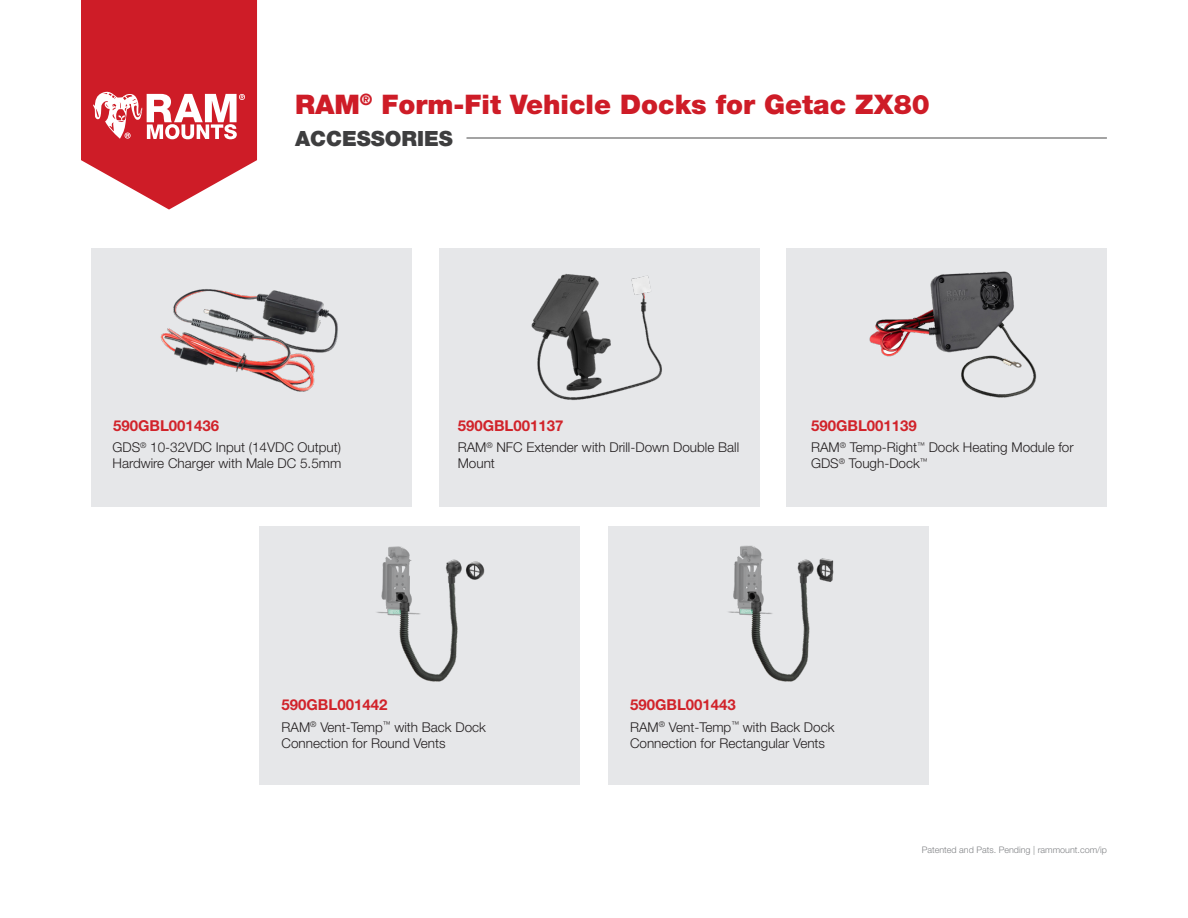
<style>
.page{position:relative;width:1188px;height:918px;background:#fff}
.page>*{position:absolute;margin:0;border:0;box-sizing:border-box;transform-origin:0 0}
.t1{font:900 27px "Helvetica Neue LT Std";color:#ce1c27}
.Subtitle_14_gray_points_indent{font:900 21px "Helvetica Neue LT Std";color:#3e3e3f}
.Descriptions_7_points{font:700 15px "Helvetica Neue LT Std";color:#d1232a}
.Descriptions_7_points-2{font:300 13.5px/16.2px "Helvetica Neue LT Std";color:#231f20}
.t2{font:300 9px "Helvetica Neue LT Std";color:#808285}
</style>
<div class="page">
<div style="left:91px;top:249px;width:320px;height:258px;background:#e6e7e9"></div>
<div style="left:259px;top:526px;width:321px;height:259px;background:#e6e7e9"></div>
<div style="left:439px;top:249px;width:321px;height:258px;background:#e6e7e9"></div>
<div style="left:608px;top:526px;width:321px;height:259px;background:#e6e7e9"></div>
<div style="left:786px;top:249px;width:321px;height:258px;background:#e6e7e9"></div>
<hr style="left:467px;top:138px;width:640px;height:1px;background:#3e3e3f">
<img style="left:160px;top:289px;width:178px;height:103px">
<img style="left:376px;top:546px;width:109px;height:136px">
<img style="left:728px;top:545px;width:106px;height:137px">
<img style="left:869px;top:271px;width:168px;height:127px">
<img style="left:531px;top:274px;width:131px;height:127px">
<svg style="left:81px;top:0;width:176px;height:210px"></svg>
<h1 class="t1" style="left:295px;top:88px;width:636px">RAM<sup>®</sup> Form-Fit Vehicle Docks for Getac ZX80</h1>
<p class="Subtitle_14_gray_points_indent" style="left:295px;top:125px;width:159px">ACCESSORIES</p>
<p class="Descriptions_7_points" style="left:113px;top:416px;width:107px">590GBL001436</p>
<p class="Descriptions_7_points-2" style="left:113px;top:439px;width:230px">GDS<sup>®</sup> 10-32VDC Input (14VDC Output)<br>Hardwire Charger with Male DC 5.5mm</p>
<p class="Descriptions_7_points" style="left:458px;top:416px;width:107px">590GBL001137</p>
<p class="Descriptions_7_points" style="left:811px;top:416px;width:107px">590GBL001139</p>
<p class="Descriptions_7_points-2" style="left:811px;top:439px;width:264px">RAM<sup>®</sup> Temp-Right<sup>™</sup> Dock Heating Module for<br>GDS<sup>®</sup> Tough-Dock<sup>™</sup></p>
<p class="Descriptions_7_points-2" style="left:458px;top:439px;width:283px">RAM<sup>®</sup> NFC Extender with Drill-Down Double Ball<br>Mount</p>
<p class="Descriptions_7_points" style="left:282px;top:696px;width:107px">590GBL001442</p>
<p class="Descriptions_7_points-2" style="left:282px;top:719px;width:206px">RAM<sup>®</sup> Vent-Temp<sup>™</sup> with Back Dock<br>Connection for Round Vents</p>
<p class="Descriptions_7_points" style="left:630px;top:696px;width:107px">590GBL001443</p>
<p class="Descriptions_7_points-2" style="left:630px;top:719px;width:206px">RAM<sup>®</sup> Vent-Temp<sup>™</sup> with Back Dock<br>Connection for Rectangular Vents</p>
<p class="t2" style="left:922px;top:844px;width:187px">Patented and Pats. Pending | rammount.com/ip</p>
</div>
